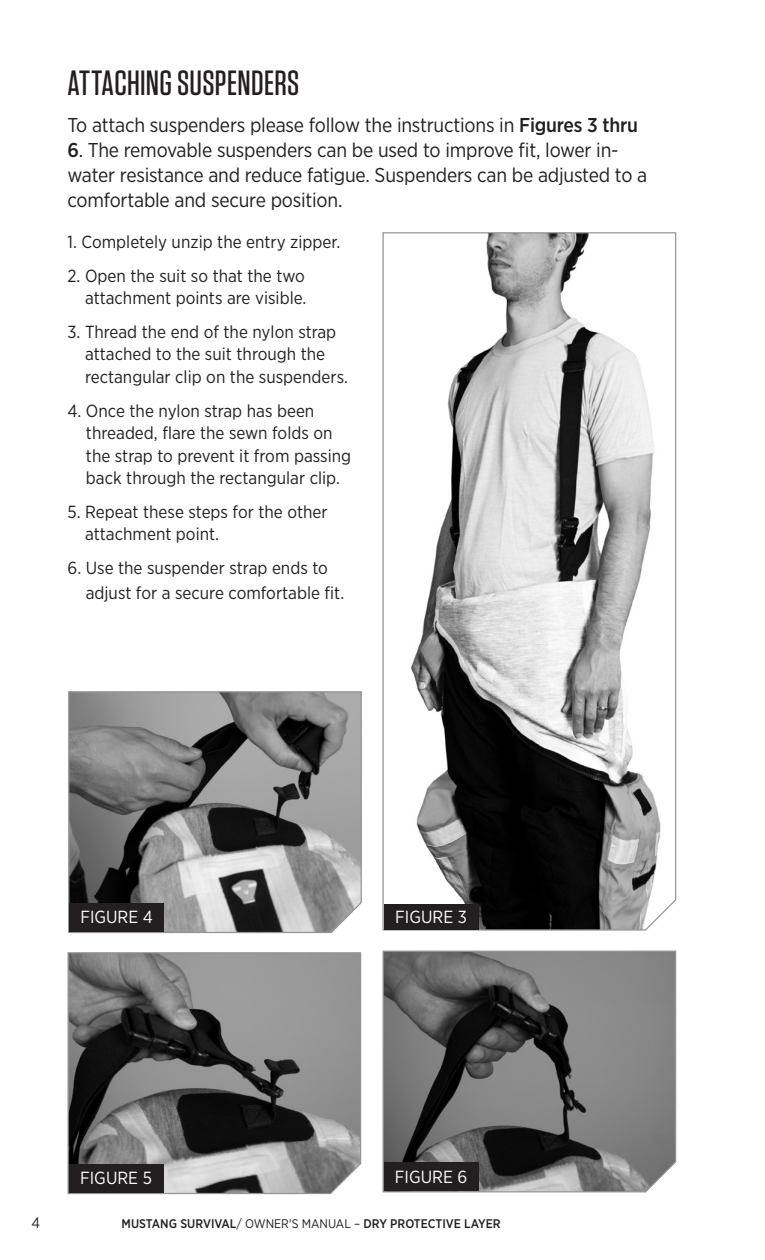
<style>
.page{position:relative;width:765px;height:1260px;background:#fff}
.page>*{position:absolute;margin:0;border:0;box-sizing:border-box;transform-origin:0 0}
.HEADS{font:500 35px "Tungsten";letter-spacing:.01em;color:#231f20}
.t1{font:20px/25px "Gotham Narrow";letter-spacing:-.01em;color:#231f20}
.t2{font:17.5px/22.5px "Gotham Narrow";color:#231f20}
.t3{font:17.5px "Gotham Narrow";color:#fff}
.t4{font:15px "Gotham Narrow";color:#231f20}
.t5{font:500 12.5px "Gotham Narrow";color:#231f20}
.s1{font-weight:500}
.s2{font-weight:400}
</style>
<div class="page">
<svg style="left:382px;top:232px;width:295px;height:699px"></svg>
<div style="left:384px;top:904px;width:94px;height:25px;background:#231f20"></div>
<svg style="left:68px;top:691px;width:294px;height:243px;background:#808080"></svg>
<div style="left:69px;top:903px;width:95px;height:29px;background:#231f20"></div>
<svg style="left:67px;top:952px;width:295px;height:243px;background:#747474"></svg>
<div style="left:69px;top:1164px;width:94px;height:29px;background:#231f20"></div>
<svg style="left:382px;top:950px;width:295px;height:243px;background:#6d6d6d"></svg>
<div style="left:384px;top:1163px;width:94px;height:28px;background:#231f20"></div>
<p class="HEADS" style="left:68px;top:65px;width:233px">ATTACHING SUSPENDERS</p>
<p class="t1" style="left:68px;top:112px;width:572px">To attach suspenders please follow the instructions in <span class="s1">Figures 3 thru</span></p>
<p class="t1" style="left:68px;top:137px;width:581px"><span class="s1">6</span>. The removable suspenders can be used to improve fit, lower in&shy;water resistance and reduce fatigue. Suspenders can be adjusted to a comfortable and secure position.</p>
<p class="t2" style="left:68px;top:230px;width:274px">1. Completely unzip the entry zipper.</p>
<p class="t2" style="left:68px;top:264px;width:240px;text-align:right">2. Open the suit so that the two attachment points are visible.</p>
<p class="t2" style="left:85px;top:320px;width:265px;text-indent:-18px">3. Thread the end of the nylon strap attached to the suit through the rectangular clip on the suspenders.</p>
<p class="t2" style="left:86px;top:399px;width:267px;text-indent:-18px">4. Once the nylon strap has been threaded, flare the sewn folds on the strap to prevent it from passing back through the rectangular clip.</p>
<p class="t2" style="left:85px;top:500px;width:244px;text-indent:-18px">5. Repeat these steps for the other attachment point.</p>
<p class="t2" style="left:86px;top:555px;width:260px;line-height:25px;text-indent:-18px">6. Use the suspender strap ends to adjust for a secure comfortable fit.</p>
<p class="t3" style="left:80px;top:906px;width:74px">FIGURE 4</p>
<p class="t3" style="left:395px;top:906px;width:73px">FIGURE 3</p>
<p class="t3" style="left:80px;top:1167px;width:73px">FIGURE 5</p>
<p class="t3" style="left:395px;top:1166px;width:74px">FIGURE 6</p>
<p class="t4" style="left:32px;top:1213px;width:10px">4</p>
<p class="t5" style="left:122px;top:1216px;width:381px">MUSTANG SURVIVAL<span class="s2">/ OWNER'S MANUAL –</span> DRY PROTECTIVE LAYER</p>
</div>
